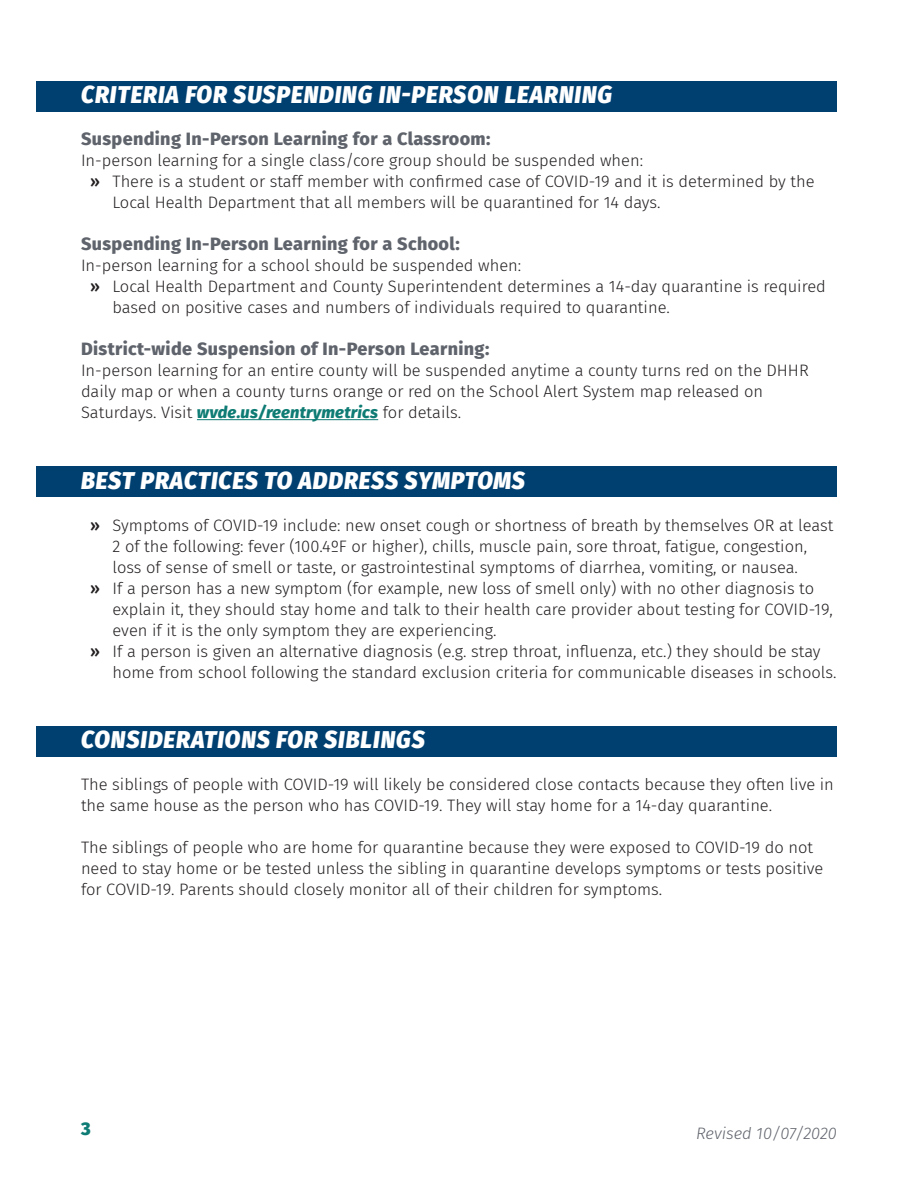
<style>
.page{position:relative;width:918px;height:1188px;background:#fff}
.page>*{position:absolute;margin:0;border:0;box-sizing:border-box;transform-origin:0 0}
.t1{font:italic 900 24px "Fira Sans";letter-spacing:.04em;color:#fff;scale:.95 1}
.t2{font:800 18px "Fira Sans";letter-spacing:.02em;color:#5f636b}
.t3{font:900 18px "Fira Sans";color:#0e7c74}
.t4{font:300 16.5px/21px "Fira Sans";color:#231f20}
.t5{font:italic 300 16.5px "Fira Sans";color:#5f636b}
.s1{font-weight:500}
.s2{font-weight:800;font-style:italic;color:#0e7c74}
</style>
<div class="page">
<div style="left:36px;top:81px;width:801px;height:30px;background:#004071"></div>
<hr style="left:197px;top:419px;width:181px;height:1px;background:#0e7c74">
<div style="left:36px;top:466px;width:801px;height:31px;background:#004071"></div>
<div style="left:36px;top:726px;width:801px;height:30px;background:#004071"></div>
<h1 class="t1" style="left:81px;top:74px;width:560px">CRITERIA FOR SUSPENDING IN-PERSON LEARNING</h1>
<h2 class="t2" style="left:81px;top:124px;width:411px">Suspending In-Person Learning for a Classroom:</h2>
<p class="t4" style="left:81px;top:150px;width:564px">In-person learning for a single class/core group should be suspended when:</p>
<p class="t4" style="left:112px;top:171px;width:704px;text-indent:-22px"><span class="s1">»</span> There is a student or staff member with confirmed case of COVID-19 and it is determined by the<br>Local Health Department that all members will be quarantined for 14 days.</p>
<h2 class="t2" style="left:81px;top:229px;width:380px">Suspending In-Person Learning for a School:</h2>
<p class="t4" style="left:81px;top:255px;width:442px">In-person learning for a school should be suspended when:</p>
<p class="t4" style="left:112px;top:276px;width:715px;text-indent:-22px"><span class="s1">»</span> Local Health Department and County Superintendent determines a 14-day quarantine is required based on positive cases and numbers of individuals required to quarantine.</p>
<h2 class="t2" style="left:81px;top:334px;width:410px">District-wide Suspension of In-Person Learning:</h2>
<p class="t4" style="left:81px;top:360px;width:729px">In-person learning for an entire county will be suspended anytime a county turns red on the DHHR daily map or when a county turns orange or red on the School Alert System map released on<br>Saturdays. Visit <span class="s2">wvde.us/reentrymetrics</span> for details.</p>
<h1 class="t1" style="left:81px;top:459px;width:469px">BEST PRACTICES TO ADDRESS SYMPTOMS</h1>
<p class="t4" style="left:112px;top:515px;width:722px;text-indent:-22px"><span class="s1">»</span> Symptoms of COVID-19 include: new onset cough or shortness of breath by themselves OR at least<br>2 of the following: fever (100.4ºF or higher), chills, muscle pain, sore throat, fatigue, congestion, loss of sense of smell or taste, or gastrointestinal symptoms of diarrhea, vomiting, or nausea.</p>
<p class="t4" style="left:112px;top:578px;width:722px;text-indent:-22px"><span class="s1">»</span> If a person has a new symptom (for example, new loss of smell only) with no other diagnosis to explain it, they should stay home and talk to their health care provider about testing for COVID-19, even if it is the only symptom they are experiencing.</p>
<p class="t4" style="left:112px;top:641px;width:726px;text-indent:-22px"><span class="s1">»</span> If a person is given an alternative diagnosis (e.g. strep throat, influenza, etc.) they should be stay home from school following the standard exclusion criteria for communicable diseases in schools.</p>
<h1 class="t1" style="left:81px;top:719px;width:363px">CONSIDERATIONS FOR SIBLINGS</h1>
<p class="t4" style="left:81px;top:774px;width:754px">The siblings of people with COVID-19 will likely be considered close contacts because they often live in the same house as the person who has COVID-19. They will stay home for a 14-day quarantine.</p>
<p class="t4" style="left:81px;top:837px;width:744px">The siblings of people who are home for quarantine because they were exposed to COVID-19 do not need to stay home or be tested unless the sibling in quarantine develops symptoms or tests positive for COVID-19. Parents should closely monitor all of their children for symptoms.</p>
<p class="t3" style="left:81px;top:1112px;width:11px">3</p>
<p class="t5" style="left:696px;top:1122px;width:142px">Revised 10/07/2020</p>
</div>
